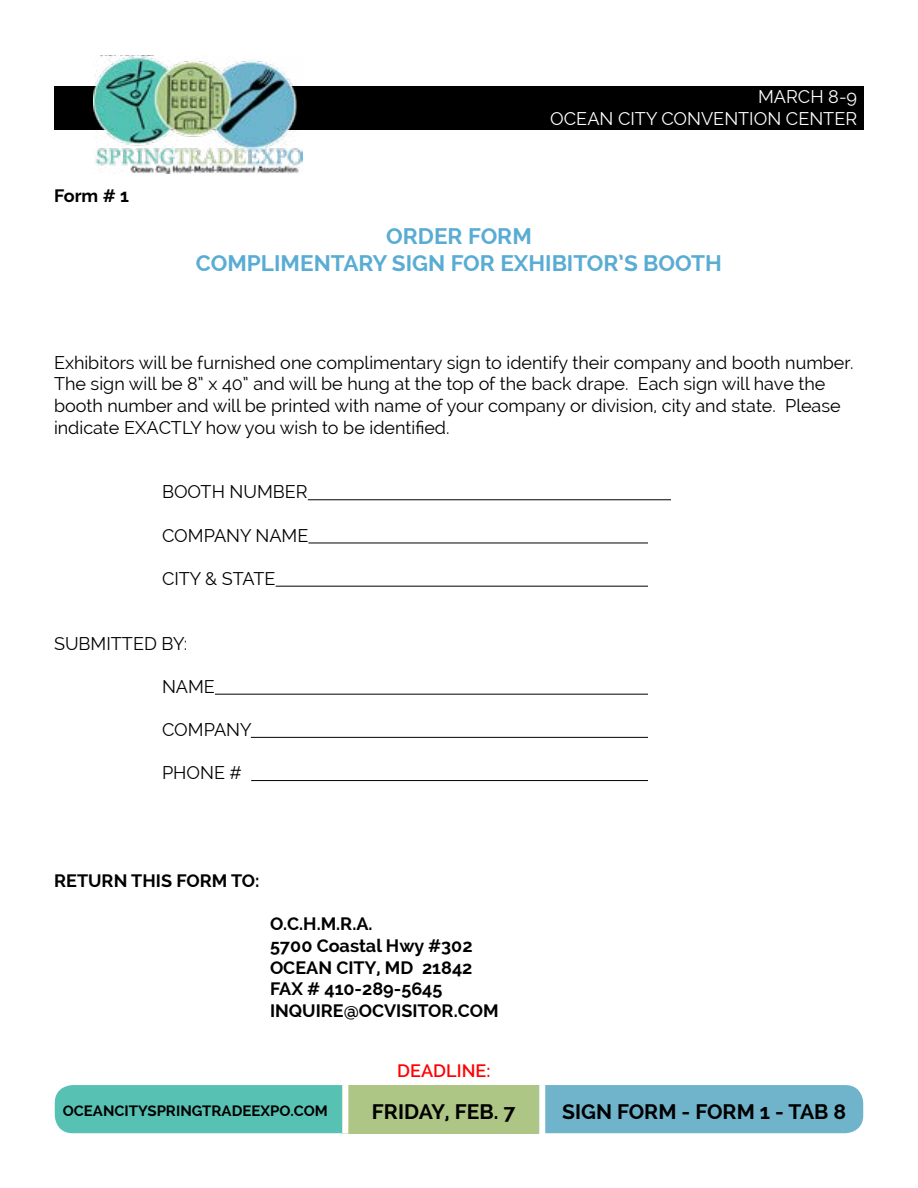
<style>
.page{position:relative;width:918px;height:1188px;background:#fff}
.page>*{position:absolute;margin:0;border:0;box-sizing:border-box;transform-origin:0 0}
.t1{font:700 22.5px/27px "Raleway";color:#59acd3;text-align:center}
.t2{font:700 21px "Raleway";color:#000}
.t3{font:18px/21.6px "Raleway";color:#000}
.t4{font:700 18px/21.6px "Raleway";color:#000}
.t5{font:18px/21.6px "Raleway";color:#fff;text-align:right}
.t6{font:600 18px "Raleway";color:#f00}
.t7{font:700 15px "Raleway";color:#000}
</style>
<div class="page">
<div style="left:55px;top:1085px;width:334px;height:48px;background:#57c2b3;border-radius:18px"></div>
<div style="left:499px;top:1085px;width:364px;height:48px;background:#70b4cc;border-radius:18px"></div>
<div style="left:539px;top:1085px;width:6px;height:49px;background:#fff"></div>
<div style="left:342px;top:1085px;width:197px;height:48px;background:#adc585"></div>
<div style="left:342px;top:1085px;width:6px;height:49px;background:#fff"></div>
<div style="left:54px;top:86px;width:810px;height:44px;background:#000"></div>
<img style="left:94px;top:56px;width:208px;height:118px">
<hr style="left:308px;top:499px;width:363px;height:1px;background:#000">
<hr style="left:308px;top:543px;width:340px;height:1px;background:#000">
<hr style="left:276px;top:586px;width:372px;height:1px;background:#000">
<hr style="left:215px;top:694px;width:433px;height:1px;background:#000">
<hr style="left:251px;top:737px;width:397px;height:1px;background:#000">
<hr style="left:251px;top:780px;width:397px;height:1px;background:#000">
<p class="t4" style="left:54px;top:185px;width:76px">Form # 1</p>
<p class="t5" style="left:550px;top:86px;width:308px">MARCH 8-9<br>OCEAN CITY CONVENTION CENTER</p>
<p class="t1" style="left:196px;top:223px;width:528px">ORDER FORM<br>COMPLIMENTARY SIGN FOR EXHIBITOR’S BOOTH</p>
<p class="t3" style="left:54px;top:352px;width:801px">Exhibitors will be furnished one complimentary sign to identify their company and booth number.<br>The sign will be 8” x 40” and will be hung at the top of the back drape. Each sign will have the booth number and will be printed with name of your company or division, city and state. Please indicate EXACTLY how you wish to be identified.</p>
<p class="t3" style="left:162px;top:481px;width:147px">BOOTH NUMBER</p>
<p class="t3" style="left:162px;top:524px;width:148px">COMPANY NAME</p>
<p class="t3" style="left:162px;top:568px;width:115px">CITY &amp; STATE</p>
<p class="t3" style="left:54px;top:632px;width:135px">SUBMITTED BY:</p>
<p class="t3" style="left:162px;top:676px;width:54px">NAME</p>
<p class="t3" style="left:162px;top:719px;width:91px">COMPANY</p>
<p class="t3" style="left:162px;top:762px;width:81px">PHONE #</p>
<p class="t4" style="left:54px;top:870px;width:207px">RETURN THIS FORM TO:</p>
<p class="t4" style="left:270px;top:913px;width:230px">O.C.H.M.R.A.<br>5700 Coastal Hwy #302<br>OCEAN CITY, MD 21842<br>FAX # 410-289-5645<br>INQUIRE@OCVISITOR.COM</p>
<p class="t6" style="left:397px;top:1061px;width:95px">DEADLINE:</p>
<p class="t7" style="left:63px;top:1102px;width:267px">OCEANCITYSPRINGTRADEEXPO.COM</p>
<p class="t2" style="left:372px;top:1100px;width:145px">FRIDAY, FEB. 7</p>
<p class="t2" style="left:562px;top:1100px;width:286px">SIGN FORM - FORM 1 - TAB 8</p>
</div>
